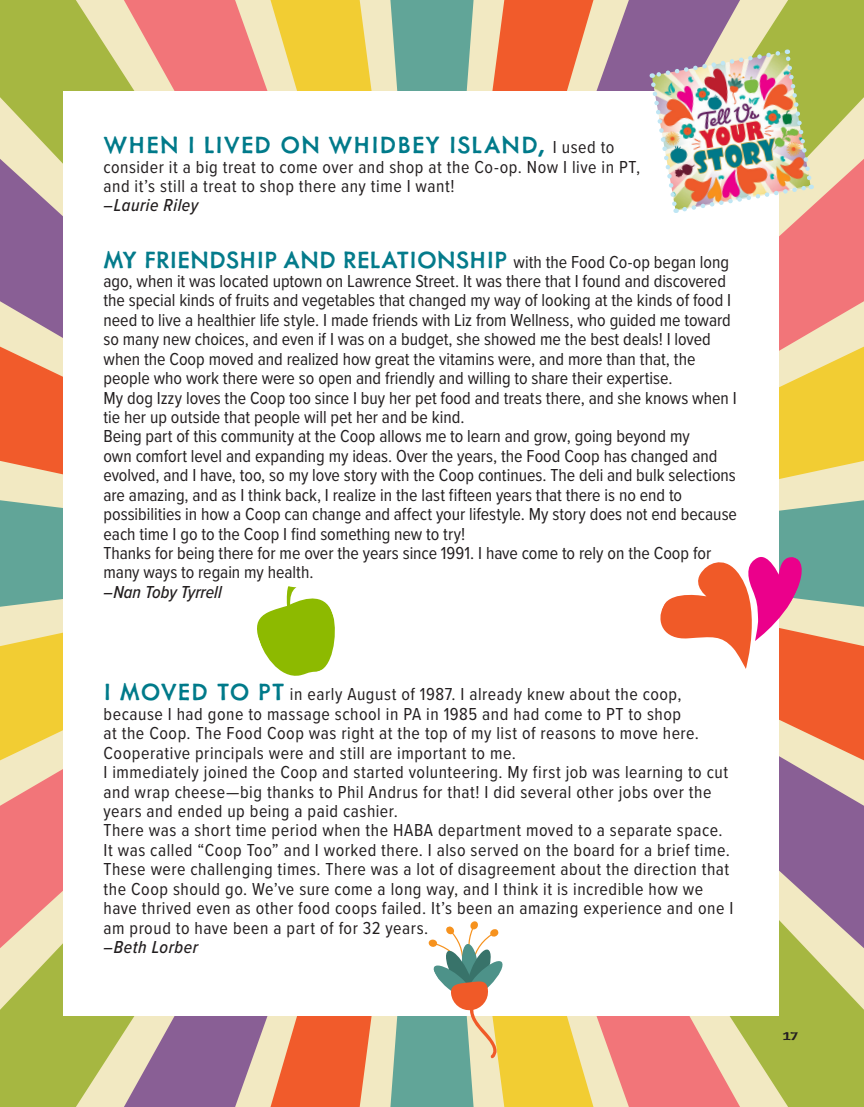
<style>
.page{position:relative;width:864px;height:1107px;background:#fff}
.page>*{position:absolute;margin:0;border:0;box-sizing:border-box;transform-origin:0 0}
.Headline{font:500 27px "Metallophile Sp 8";color:#047b8b}
.Headline-2{font:500 27px "Metallophile Sp 8";letter-spacing:.03em;color:#007a8a}
.Headline-3{font:18px/19.5px "Proxima Nova Cond";letter-spacing:.005em;color:#231f20}
.Headline-4{font:18px/19.4px "Proxima Nova Cond";letter-spacing:.03em;color:#231f20}
.t1{font:15px "Immi Five O Five Std";color:#231f20}
.s1{font-family:"Proxima Nova Cond";font-weight:400;font-size:18px;color:#231f20}
.s2{font-weight:500;font-style:italic}
.s3{font-family:"Metallophile Sp 8";font-weight:500;font-size:27px;color:#007a8a}
</style>
<div class="page">
<svg style="left:432px;top:948px;width:432px;height:159px;background:#d3b76e"></svg>
<svg style="left:779px;top:760px;width:85px;height:188px;background:#a889a0"></svg>
<svg style="left:779px;top:607px;width:85px;height:153px;background:#f1885b"></svg>
<svg style="left:804px;top:554px;width:60px;height:53px;background:#6baa9b"></svg>
<svg style="left:740px;top:0;width:124px;height:554px;background:#d6b778"></svg>
<svg style="left:593px;top:0;width:147px;height:91px;background:#a482a0"></svg>
<svg style="left:474px;top:0;width:119px;height:91px;background:#f1875a"></svg>
<svg style="left:432px;top:0;width:42px;height:91px;background:#6eab9b"></svg>
<svg style="left:0;top:0;width:432px;height:159px;background:#d1b872"></svg>
<svg style="left:0;top:159px;width:63px;height:188px;background:#a887a2"></svg>
<svg style="left:0;top:347px;width:63px;height:153px;background:#f18659"></svg>
<svg style="left:0;top:500px;width:63px;height:54px;background:#6caa9b"></svg>
<svg style="left:0;top:554px;width:124px;height:553px;background:#d0b871"></svg>
<svg style="left:124px;top:1016px;width:147px;height:91px;background:#a888a1"></svg>
<svg style="left:271px;top:1016px;width:161px;height:91px;background:#d0906a"></svg>
<div style="left:63px;top:91px;width:715px;height:925px;background:#fff"></div>
<svg style="left:660px;top:553px;width:144px;height:116px"></svg>
<svg style="left:257px;top:586px;width:78px;height:90px"></svg>
<svg style="left:429px;top:921px;width:76px;height:138px"></svg>
<img style="left:648px;top:48px;width:166px;height:166px">
<p class="Headline-2" style="left:104px;top:129px;width:513px">WHEN I LIVED ON WHIDBEY ISLAND, <span class="s1">I used to</span></p>
<p class="Headline-4" style="left:104px;top:156px;width:538px">consider it a big treat to come over and shop at the Co-op. Now I live in PT, and it’s still a treat to shop there any time I want!<br><span class="s2">–Laurie Riley</span></p>
<p class="Headline" style="left:104px;top:243px;width:627px">MY FRIENDSHIP AND RELATIONSHIP <span class="s1">with the Food Co-op began long</span></p>
<p class="Headline-3" style="left:104px;top:271px;width:635px">ago, when it was located uptown on Lawrence Street. It was there that I found and discovered the special kinds of fruits and vegetables that changed my way of looking at the kinds of food I need to live a healthier life style. I made friends with Liz from Wellness, who guided me toward so many new choices, and even if I was on a budget, she showed me the best deals! I loved when the Coop moved and realized how great the vitamins were, and more than that, the people who work there were so open and friendly and willing to share their expertise.<br>My dog Izzy loves the Coop too since I buy her pet food and treats there, and she knows when I tie her up outside that people will pet her and be kind.<br>Being part of this community at the Coop allows me to learn and grow, going beyond my<br>own comfort level and expanding my ideas. Over the years, the Food Coop has changed and evolved, and I have, too, so my love story with the Coop continues. The deli and bulk selections are amazing, and as I think back, I realize in the last fifteen years that there is no end to possibilities in how a Coop can change and affect your lifestyle. My story does not end because each time I go to the Coop I find something new to try!<br>Thanks for being there for me over the years since 1991. I have come to rely on the Coop for many ways to regain my health.<br><span class="s2">–Nan Toby Tyrrell</span></p>
<p class="Headline-4" style="left:104px;top:684px;width:631px"><span class="s3">I MOVED TO PT</span> in early August of 1987. I already knew about the coop, because I had gone to massage school in PA in 1985 and had come to PT to shop<br>at the Coop. The Food Coop was right at the top of my list of reasons to move here.<br>Cooperative principals were and still are important to me.<br>I immediately joined the Coop and started volunteering. My first job was learning to cut and wrap cheese—big thanks to Phil Andrus for that! I did several other jobs over the years and ended up being a paid cashier.<br>There was a short time period when the HABA department moved to a separate space.<br>It was called “Coop Too” and I worked there. I also served on the board for a brief time.<br>These were challenging times. There was a lot of disagreement about the direction that the Coop should go. We’ve sure come a long way, and I think it is incredible how we have thrived even as other food coops failed. It’s been an amazing experience and one I am proud to have been a part of for 32 years.<br><span class="s2">–Beth Lorber</span></p>
<p class="t1" style="left:783px;top:1028px;width:17px">17</p>
</div>
